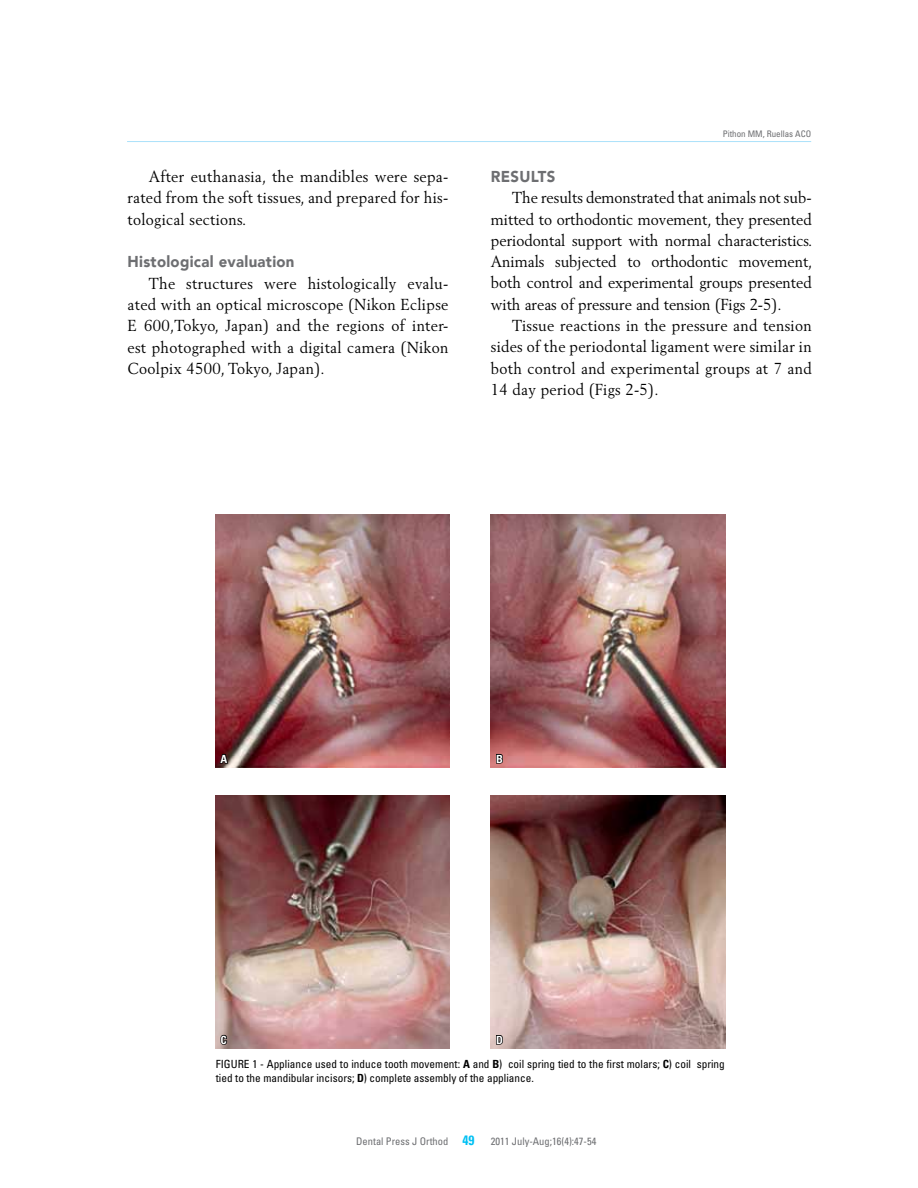
<style>
.page{position:relative;width:918px;height:1188px;background:#fff}
.page>*{position:absolute;margin:0;border:0;box-sizing:border-box;transform-origin:0 0}
.t1{font:15.75px/21.3px "Berling";letter-spacing:.02em;color:#000;text-align:justify;scale:.95 1}
.t2{font:900 15.75px "Avenir LT";letter-spacing:.02em;color:#6d6e71;scale:.95 1}
.t3{font:condensed 11.25px/13.5px "Univers";color:#000}
.t4{font:700 condensed 11.25px "Univers";color:#fff}
.t5{font:condensed 10.5px "Univers";color:#6d6e71}
.t6{font:condensed 9px "Univers";color:#6d6e71}
.s1{font-weight:700}
.s2{font-weight:700;font-size:13.5px;color:#00c0f3}
</style>
<div class="page">
<hr style="left:127px;top:141px;width:684px;height:1px;background:#abe1fa">
<img style="left:491px;top:514px;width:234px;height:254px">
<img style="left:491px;top:796px;width:234px;height:253px">
<img style="left:216px;top:514px;width:234px;height:254px">
<img style="left:216px;top:796px;width:234px;height:253px">
<svg style="left:219px;top:742px;width:10px;height:23px"></svg>
<svg style="left:219px;top:1034px;width:9px;height:12px"></svg>
<svg style="left:495px;top:753px;width:9px;height:11px"></svg>
<svg style="left:495px;top:1034px;width:9px;height:11px"></svg>
<p class="t1" style="left:128px;top:166px;width:339px;text-indent:21px">After euthanasia, the mandibles were sepa&shy;rated from the soft tissues, and prepared for his&shy;tological sections.</p>
<p class="t2" style="left:128px;top:252px;width:177px">Histological evaluation</p>
<p class="t1" style="left:128px;top:272px;width:339px;text-indent:21px">The structures were histologically evalu&shy;ated with an optical microscope (Nikon Eclipse E 600,Tokyo, Japan) and the regions of inter&shy;est photographed with a digital camera (Nikon Coolpix 4500, Tokyo, Japan).</p>
<p class="t6" style="left:723px;top:128px;width:90px">Pithon MM, Ruellas ACO</p>
<p class="t2" style="left:491px;top:167px;width:69px">RESULTS</p>
<p class="t1" style="left:491px;top:187px;width:340px;text-indent:21px">The results demonstrated that animals not sub&shy;mitted to orthodontic movement, they presented periodontal support with normal characteristics.<br>Animals subjected to orthodontic movement, both control and experimental groups presented with areas of pressure and tension (Figs 2-5).</p>
<p class="t1" style="left:491px;top:315px;width:339px;text-indent:21px">Tissue reactions in the pressure and tension sides of the periodontal ligament were similar in both control and experimental groups at 7 and 14 day period (Figs 2-5).</p>
<p class="t4" style="left:220px;top:752px;width:8px">A</p>
<p class="t4" style="left:220px;top:1033px;width:8px">C</p>
<p class="t4" style="left:496px;top:752px;width:8px">B</p>
<p class="t4" style="left:496px;top:1033px;width:8px">D</p>
<p class="t3" style="left:216px;top:1057px;width:510px">FigurE 1 - Appliance used to induce tooth movement: <span class="s1">A</span> and <span class="s1">B</span>) coil spring tied to the first molars; <span class="s1">C</span>) coil spring tied to the mandibular incisors; <span class="s1">D</span>) complete assembly of the appliance.</p>
<p class="t5" style="left:356px;top:1134px;width:242px">Dental Press J Orthod <span class="s2">49</span> 2011 July-Aug;16(4):47-54</p>
</div>
